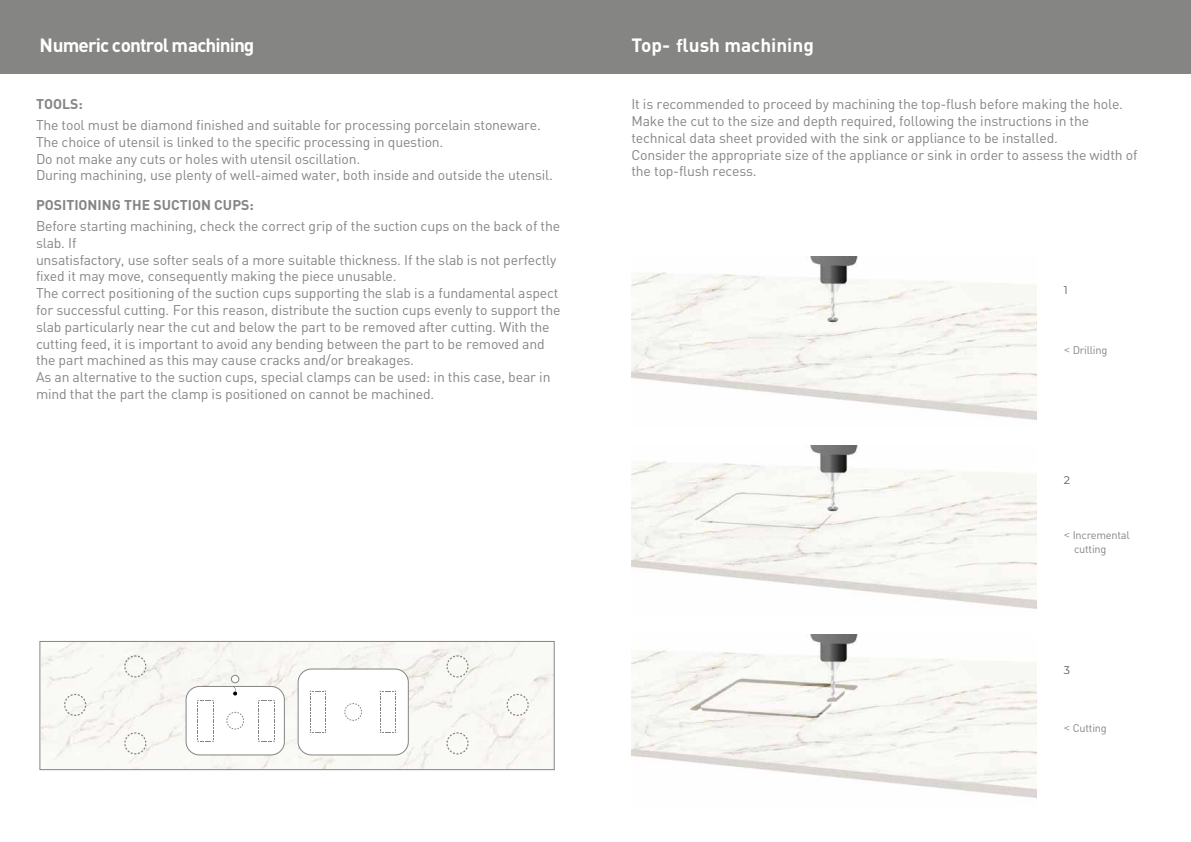
<style>
.page{position:relative;width:1191px;height:842px;background:#fff}
.page>*{position:absolute;margin:0;border:0;box-sizing:border-box;transform-origin:0 0}
.t1{font:700 19px "DIN";letter-spacing:-.05em;color:#fff}
.t2{font:700 19px "DIN";color:#fff}
.t3{font:14px/16.8px "DIN";letter-spacing:-.015em;color:#858584}
.t4{font:700 14px "DIN";color:#858584}
.t5{font:11px/13px "DIN";letter-spacing:-.02em;color:#858584}
.t6{font:11px "Montserrat";color:#575756}
.s1{font-family:"Calibri"}
.s2{font-family:"Montserrat"}
</style>
<div class="page">
<div style="left:0;top:0;width:1191px;height:74px;background:#858584"></div>
<img style="left:42px;top:643px;width:510px;height:125px">
<svg style="left:64px;top:694px;width:22px;height:22px"></svg>
<svg style="left:124px;top:655px;width:22px;height:22px"></svg>
<svg style="left:124px;top:732px;width:22px;height:22px"></svg>
<svg style="left:506px;top:694px;width:23px;height:22px"></svg>
<svg style="left:446px;top:732px;width:22px;height:22px"></svg>
<svg style="left:446px;top:655px;width:22px;height:22px"></svg>
<div style="left:186px;top:686px;width:98px;height:69px;background:#fff;border-radius:13px"></div>
<div style="left:186px;top:686px;width:99px;height:69px;border:1px solid #858584;border-radius:13px"></div>
<svg style="left:226px;top:712px;width:18px;height:17px"></svg>
<div style="left:298px;top:669px;width:110px;height:86px;background:#fff;border-radius:13px"></div>
<div style="left:298px;top:669px;width:110px;height:86px;border:1px solid #858584;border-radius:13px"></div>
<svg style="left:344px;top:703px;width:18px;height:18px"></svg>
<svg style="left:197px;top:700px;width:17px;height:42px"></svg>
<svg style="left:258px;top:700px;width:17px;height:42px"></svg>
<svg style="left:310px;top:691px;width:16px;height:42px"></svg>
<svg style="left:380px;top:691px;width:16px;height:42px"></svg>
<div style="left:231px;top:675px;width:8px;height:8px;background:#fff;border-radius:50%"></div>
<div style="left:231px;top:675px;width:8px;height:8px;border:1px solid #858584;border-radius:50%"></div>
<svg style="left:233px;top:687px;width:4px;height:8px"></svg>
<div style="left:40px;top:641px;width:514px;height:129px;border:1px solid #858584"></div>
<img style="left:631px;top:256px;width:405px;height:164px">
<img style="left:631px;top:446px;width:405px;height:163px">
<img style="left:631px;top:635px;width:405px;height:163px">
<h1 class="t1" style="left:39px;top:33px;width:216px">Numeric control machining</h1>
<p class="t4" style="left:36px;top:95px;width:48px">TOOLS:</p>
<p class="t3" style="left:36px;top:116px;width:518px">The tool must be diamond finished and suitable for processing porcelain stoneware.<br>The choice of utensil is linked to the specific processing in question.<br>Do not make any cuts or holes with utensil oscillation.<br>During machining, use plenty of well-aimed water, both inside and outside the utensil.</p>
<p class="t4" style="left:36px;top:196px;width:219px">POSITIONING THE SUCTION CUPS:</p>
<p class="t3" style="left:36px;top:217px;width:526px">Before starting machining, check the correct grip of the suction cups on the back of the slab. If<br>unsatisfactory, use softer seals of a more suitable thickness. If the slab is not perfectly fixed it may move, consequently making the piece unusable.<br>The correct positioning of the suction cups supporting the slab is a fundamental aspect for successful cutting. For this reason, distribute the suction cups evenly to support the slab particularly near the cut and below the part to be removed after cutting. With the cutting feed, it is important to avoid any bending between the part to be removed and the part machined as this may cause cracks and/or breakages.<br>As an alternative to the suction cups, special clamps can be used: in this case, bear in mind that the part the clamp is positioned on cannot be machined.</p>
<h1 class="t2" style="left:631px;top:33px;width:184px">Top-f <span class="s1">f</span>lush machining</h1>
<p class="t3" style="left:631px;top:95px;width:507px">It is recommended to proceed by machining the top-flush before making the hole.<br>Make the cut to the size and depth required, following the instructions in the technical data sheet provided with the sink or appliance to be installed.<br>Consider the appropriate size of the appliance or sink in order to assess the width of the top-flush recess.</p>
<p class="t6" style="left:1064px;top:283px;width:5px">1</p>
<p class="t5" style="left:1064px;top:343px;width:45px"><span class="s2">&lt;</span> Drilling</p>
<p class="t6" style="left:1064px;top:473px;width:8px">2</p>
<p class="t5" style="left:1074px;top:529px;width:57px;text-indent:-10px"><span class="s2">&lt;</span> Incremental cutting</p>
<p class="t6" style="left:1064px;top:662px;width:8px">3</p>
<p class="t5" style="left:1064px;top:722px;width:44px"><span class="s2">&lt;</span> Cutting</p>
</div>
